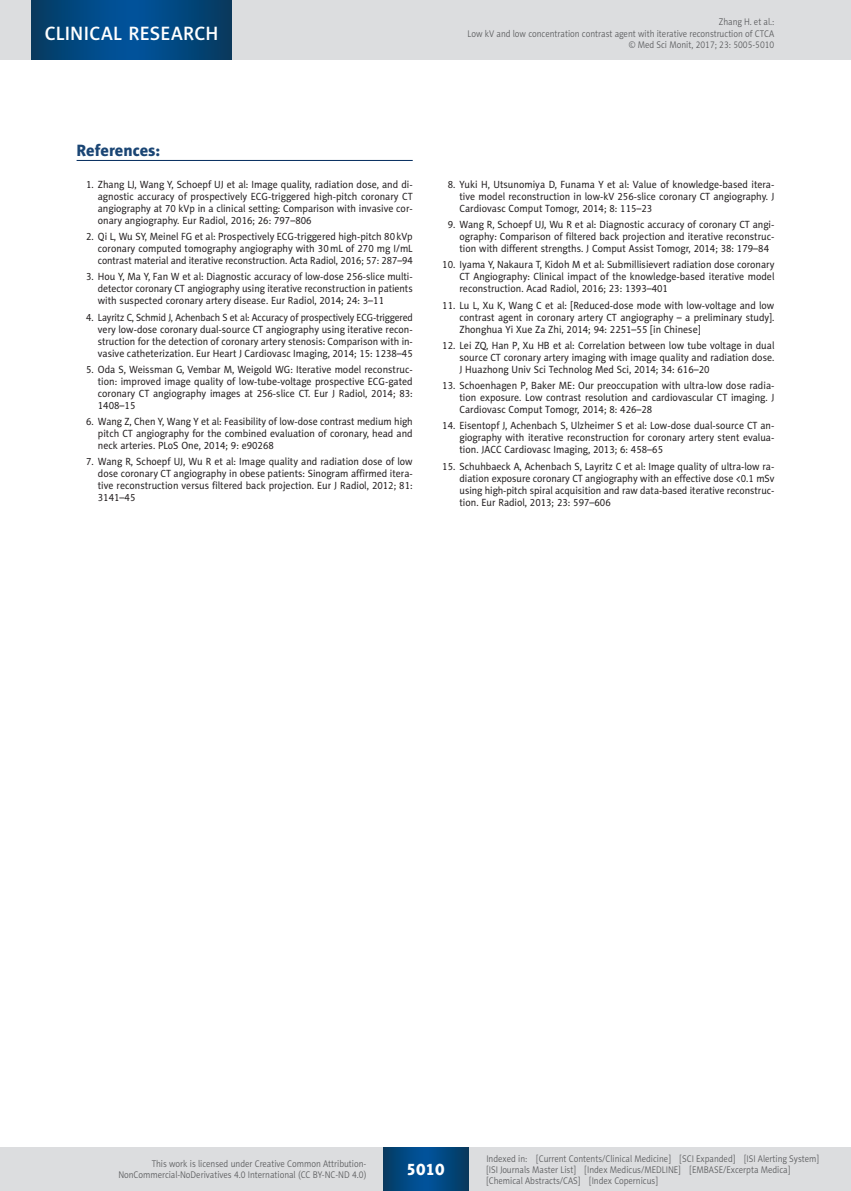
<style>
.page{position:relative;width:851px;height:1191px;background:#fff}
.page>*{position:absolute;margin:0;border:0;box-sizing:border-box;transform-origin:0 0}
.t1{font:19.5px "Naomi Sans EFN Medium";letter-spacing:.015em;color:#fff}
.MSM_Referencje_Tytul{font:16.5px "Naomi Sans EFN Heavy";color:#1a4574}
.t2{font:16.5px "Naomi Sans EFN Heavy";color:#fff}
.MSM_Referencje_punkt{font:10.5px/12px "Naomi Sans EFN";color:#231f20;text-align:justify;scale:.95 1}
.MSM_Referencje_punkt-2{font:10.5px/12px "Naomi Sans EFN";color:#231f20;text-align:justify;scale:.92 1}
.MSM_Referencje_punkt-3{font:10.5px/12px "Naomi Sans EFN";color:#231f20;text-align:justify;scale:.94 1}
.t3{font:9.75px/11.2px "Naomi Sans EFN Light";color:#57585a;text-align:right;scale:.9 1}
</style>
<div class="page">
<hr style="left:77px;top:160px;width:335px;height:1px;background:#00295c">
<div style="left:0;top:1148px;width:850px;height:43px;background:#dcdddf"></div>
<svg style="left:383px;top:1147px;width:85px;height:43px;background:#02477e"></svg>
<div style="left:0;top:0;width:850px;height:60px;background:#dcdddf"></div>
<svg style="left:32px;top:0;width:200px;height:60px;background:#02477e"></svg>
<h1 class="t1" style="left:45px;top:22px;width:175px">CLINICAL RESEARCH</h1>
<p class="t3" style="left:467px;top:16px;width:342px">Zhang H. et al.:<br>Low kV and low concentration contrast agent with iterative reconstruction of CTCA © Med Sci Monit, 2017; 23: 5005-5010</p>
<p class="MSM_Referencje_Tytul" style="left:77px;top:140px;width:85px">References:</p>
<p class="MSM_Referencje_punkt" style="left:98px;top:178px;width:333px;text-indent:-12px">1. Zhang LJ, Wang Y, Schoepf UJ et al: Image quality, radiation dose, and di&shy;agnostic accuracy of prospectively ECG-triggered high-pitch coronary CT angiography at 70 kVp in a clinical setting: Comparison with invasive cor&shy;onary angiography. Eur Radiol, 2016; 26: 797–806</p>
<p class="MSM_Referencje_punkt" style="left:98px;top:231px;width:333px;text-indent:-12px">2. Qi L, Wu SY, Meinel FG et al: Prospectively ECG-triggered high-pitch 80kVp coronary computed tomography angiography with 30mL of 270 mg I/mL contrast material and iterative reconstruction. Acta Radiol, 2016; 57: 287–94</p>
<p class="MSM_Referencje_punkt" style="left:98px;top:271px;width:333px;text-indent:-12px">3. Hou Y, Ma Y, Fan W et al: Diagnostic accuracy of low-dose 256-slice multi&shy;detector coronary CT angiography using iterative reconstruction in patients with suspected coronary artery disease. Eur Radiol, 2014; 24: 3–11</p>
<p class="MSM_Referencje_punkt-2" style="left:98px;top:311px;width:344px;text-indent:-12px">4. Layritz C, Schmid J, Achenbach S et al: Accuracy of prospectively ECG-triggered very low-dose coronary dual-source CT angiography using iterative recon&shy;struction for the detection of coronary artery stenosis: Comparison with in&shy;vasive catheterization. Eur Heart J Cardiovasc Imaging, 2014; 15: 1238–45</p>
<p class="MSM_Referencje_punkt" style="left:98px;top:363px;width:333px;text-indent:-12px">5. Oda S, Weissman G, Vembar M, Weigold WG: Iterative model reconstruc&shy;tion: improved image quality of low-tube-voltage prospective ECG-gated coronary CT angiography images at 256-slice CT. Eur J Radiol, 2014; 83:<br>1408–15</p>
<p class="MSM_Referencje_punkt-3" style="left:98px;top:416px;width:336px;text-indent:-12px">6. Wang Z, Chen Y, Wang Y et al: Feasibility of low-dose contrast medium high pitch CT angiography for the combined evaluation of coronary, head and neck arteries. PLoS One, 2014; 9: e90268</p>
<p class="MSM_Referencje_punkt" style="left:98px;top:456px;width:333px;text-indent:-12px">7. Wang R, Schoepf UJ, Wu R et al: Image quality and radiation dose of low dose coronary CT angiography in obese patients: Sinogram affirmed itera&shy;tive reconstruction versus filtered back projection. Eur J Radiol, 2012; 81:<br>3141–45</p>
<p class="MSM_Referencje_punkt" style="left:459px;top:178px;width:333px;text-indent:-12px">8. Yuki H, Utsunomiya D, Funama Y et al: Value of knowledge-based itera&shy;tive model reconstruction in low-kV 256-slice coronary CT angiography. J Cardiovasc Comput Tomogr, 2014; 8: 115–23</p>
<p class="MSM_Referencje_punkt" style="left:459px;top:219px;width:333px;text-indent:-12px">9. Wang R, Schoepf UJ, Wu R et al: Diagnostic accuracy of coronary CT angi&shy;ography: Comparison of filtered back projection and iterative reconstruc&shy;tion with different strengths. J Comput Assist Tomogr, 2014; 38: 179–84</p>
<p class="MSM_Referencje_punkt" style="left:459px;top:259px;width:333px;text-indent:-17px">10. Iyama Y, Nakaura T, Kidoh M et al: Submillisievert radiation dose coronary CT Angiography: Clinical impact of the knowledge-based iterative model reconstruction. Acad Radiol, 2016; 23: 1393–401</p>
<p class="MSM_Referencje_punkt" style="left:459px;top:299px;width:333px;text-indent:-17px">11. Lu L, Xu K, Wang C et al: [Reduced-dose mode with low-voltage and low contrast agent in coronary artery CT angiography – a preliminary study].<br>Zhonghua Yi Xue Za Zhi, 2014; 94: 2251–55 [in Chinese]</p>
<p class="MSM_Referencje_punkt" style="left:459px;top:339px;width:333px;text-indent:-17px">12. Lei ZQ, Han P, Xu HB et al: Correlation between low tube voltage in dual source CT coronary artery imaging with image quality and radiation dose.<br>J Huazhong Univ Sci Technolog Med Sci, 2014; 34: 616–20</p>
<p class="MSM_Referencje_punkt" style="left:459px;top:380px;width:333px;text-indent:-17px">13. Schoenhagen P, Baker ME: Our preoccupation with ultra-low dose radia&shy;tion exposure. Low contrast resolution and cardiovascular CT imaging. J Cardiovasc Comput Tomogr, 2014; 8: 426–28</p>
<p class="MSM_Referencje_punkt" style="left:459px;top:420px;width:333px;text-indent:-17px">14. Eisentopf J, Achenbach S, Ulzheimer S et al: Low-dose dual-source CT an&shy;giography with iterative reconstruction for coronary artery stent evalua&shy;tion. JACC Cardiovasc Imaging, 2013; 6: 458–65</p>
<p class="MSM_Referencje_punkt" style="left:459px;top:460px;width:333px;text-indent:-17px">15. Schuhbaeck A, Achenbach S, Layritz C et al: Image quality of ultra-low ra&shy;diation exposure coronary CT angiography with an effective dose &lt;0.1 mSv using high-pitch spiral acquisition and raw data-based iterative reconstruc&shy;tion. Eur Radiol, 2013; 23: 597–606</p>
<p class="t3" style="left:118px;top:1158px;width:277px">This work is licensed under Creative Common Attribution-<br>NonCommercial-NoDerivatives 4.0 International (CC BY-NC-ND 4.0)</p>
<h2 class="t2" style="left:406px;top:1159px;width:40px">5010</h2>
<p class="t3" style="left:486px;top:1152px;width:371px;text-align:left">Indexed in: [Current Contents/Clinical Medicine] [SCI Expanded] [ISI Alerting System] [ISI Journals Master List] [Index Medicus/MEDLINE] [EMBASE/Excerpta Medica] [Chemical Abstracts/CAS] [Index Copernicus]</p>
</div>
